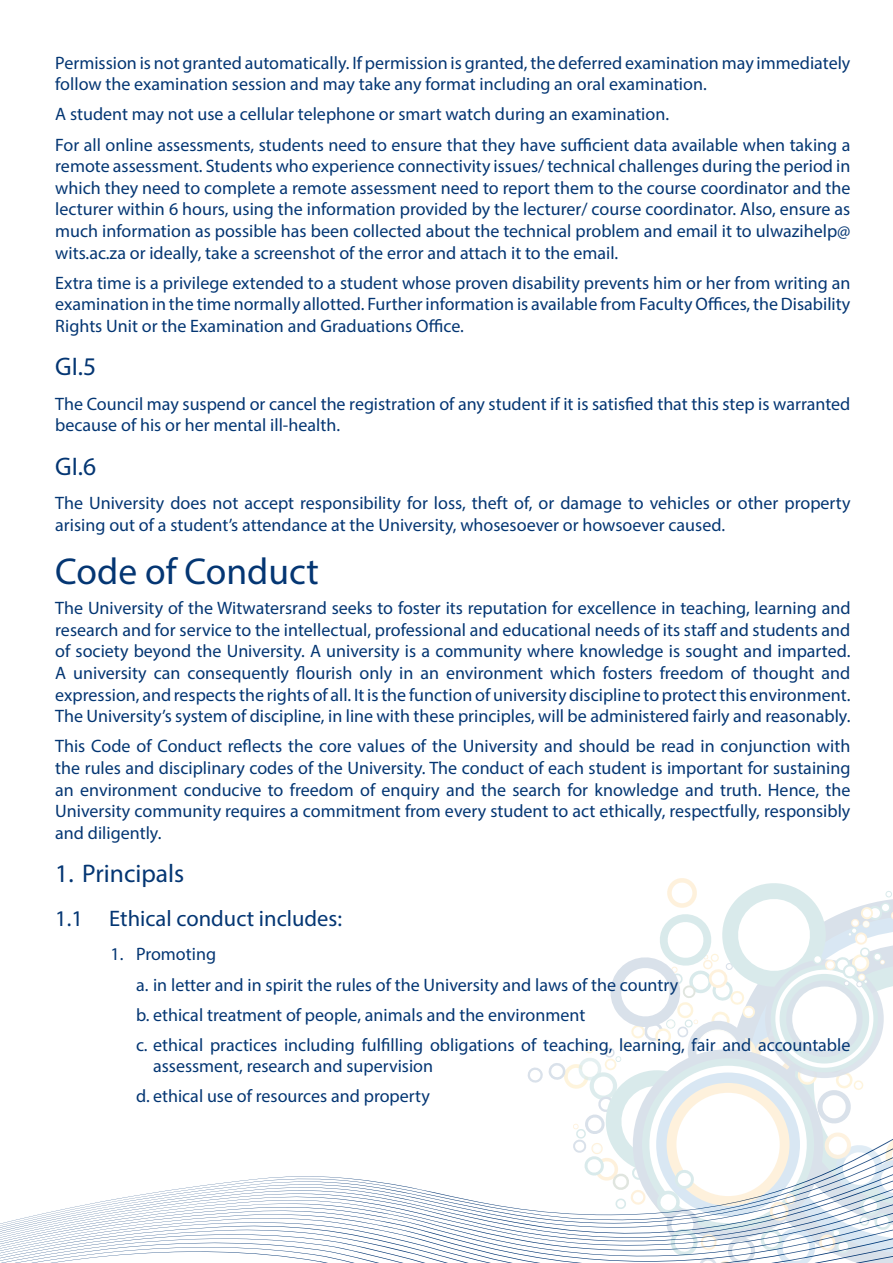
<style>
.page{position:relative;width:893px;height:1263px;background:#fff}
.page>*{position:absolute;margin:0;border:0;box-sizing:border-box;transform-origin:0 0}
.t1{font:37.5px "Myriad Pro";color:#043673}
.t2{font:25.5px "Myriad Pro";color:#043673}
.t3{font:22.5px "Myriad Pro";color:#043673}
.t4{font:18px/21.6px "Myriad Pro";color:#043673}
</style>
<div class="page">
<svg style="left:0;top:1176px;width:527px;height:87px"></svg>
<svg style="left:527px;top:878px;width:366px;height:385px"></svg>
<p class="t4" style="left:55px;top:52px;width:797px">Permission is not granted automatically. If permission is granted, the deferred examination may immediately follow the examination session and may take any format including an oral examination.</p>
<p class="t4" style="left:55px;top:99px;width:797px;line-height:30.2px">A student may not use a cellular telephone or smart watch during an examination.<br>For all online assessments, students need to ensure that they have sufficient data available when taking a</p>
<p class="t4" style="left:55px;top:155px;width:797px;text-align:justify">remote assessment. Students who experience connectivity issues/ technical challenges during the period in which they need to complete a remote assessment need to report them to the course coordinator and the lecturer within 6 hours, using the information provided by the lecturer/ course coordinator. Also, ensure as much information as possible has been collected about the technical problem and email it to ulwazihelp@ wits.ac.za or ideally, take a screenshot of the error and attach it to the email.</p>
<p class="t4" style="left:55px;top:272px;width:797px;text-align:justify">Extra time is a privilege extended to a student whose proven disability prevents him or her from writing an examination in the time normally allotted. Further information is available from Faculty Offices, the Disability Rights Unit or the Examination and Graduations Office.</p>
<h2 class="t2" style="left:55px;top:351px;width:42px">GI.5</h2>
<p class="t4" style="left:55px;top:392px;width:797px">The Council may suspend or cancel the registration of any student if it is satisfied that this step is warranted because of his or her mental ill-health.</p>
<h2 class="t2" style="left:55px;top:450px;width:42px">GI.6</h2>
<p class="t4" style="left:55px;top:492px;width:797px">The University does not accept responsibility for loss, theft of, or damage to vehicles or other property arising out of a student’s attendance at the University, whosesoever or howsoever caused.</p>
<h1 class="t1" style="left:55px;top:548px;width:265px">Code of Conduct</h1>
<p class="t4" style="left:55px;top:597px;width:797px;text-align:justify">The University of the Witwatersrand seeks to foster its reputation for excellence in teaching, learning and research and for service to the intellectual, professional and educational needs of its staff and students and of society beyond the University. A university is a community where knowledge is sought and imparted.<br>A university can consequently flourish only in an environment which fosters freedom of thought and expression, and respects the rights of all. It is the function of university discipline to protect this environment.<br>The University’s system of discipline, in line with these principles, will be administered fairly and reasonably.</p>
<p class="t4" style="left:55px;top:735px;width:797px;text-align:justify">This Code of Conduct reflects the core values of the University and should be read in conjunction with the rules and disciplinary codes of the University. The conduct of each student is important for sustaining an environment conducive to freedom of enquiry and the search for knowledge and truth. Hence, the University community requires a commitment from every student to act ethically, respectfully, responsibly and diligently.</p>
<h2 class="t2" style="left:55px;top:858px;width:131px">1. Principals</h2>
<p class="t3" style="left:55px;top:905px;width:288px">1.1 Ethical conduct includes:</p>
<p class="t4" style="left:136px;top:939px;width:716px;line-height:30.2px;text-indent:-26px">1. Promoting<br>a. in letter and in spirit the rules of the University and laws of the country<br>b. ethical treatment of people, animals and the environment<br>c. ethical practices including fulfilling obligations of teaching, learning, fair and accountable</p>
<p class="t4" style="left:136px;top:1051px;width:299px;line-height:30.2px;text-align:right">assessment, research and supervision d. ethical use of resources and property</p>
</div>
